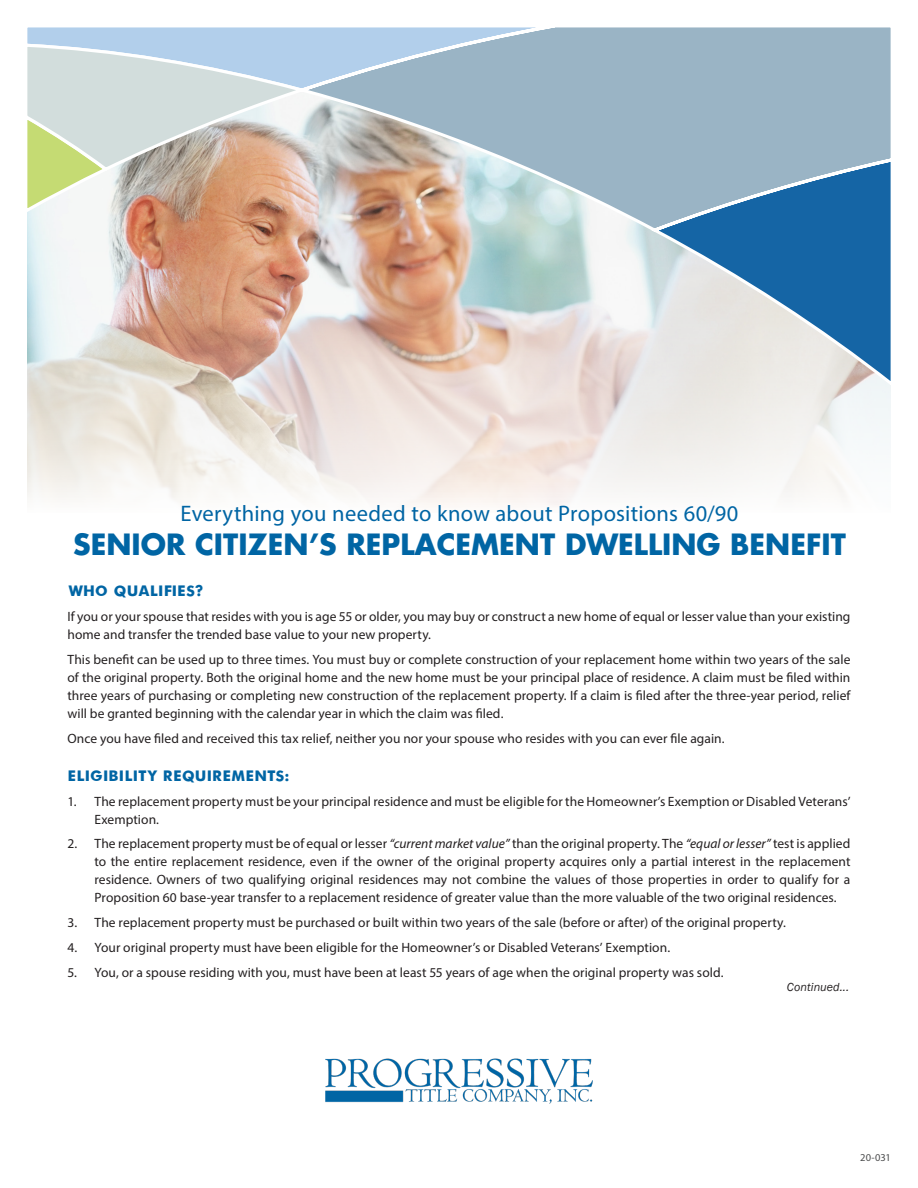
<style>
.page{position:relative;width:918px;height:1188px;background:#fff}
.page>*{position:absolute;margin:0;border:0;box-sizing:border-box;transform-origin:0 0}
.t1{font:700 28.5px "Futura Std";color:#0065a4}
.t2{font:22.5px "Myriad Pro";letter-spacing:.015em;color:#0065a4}
.Paragraph_Style_2{font:700 16.5px "Futura";letter-spacing:.015em;color:#0065a4}
.Paragraph_Style_2-2{font:13.5px/18px "Myriad Pro";letter-spacing:.005em;color:#231f20}
.Paragraph_Style_1{font:italic 12px "Franklin Gothic";letter-spacing:.01em;color:#231f20}
.t3{font:10.5px "Myriad Pro";color:#4b4c4d}
.s1{font-style:italic}
</style>
<div class="page">
<img style="left:27px;top:389px;width:864px;height:116px">
<svg style="left:27px;top:27px;width:864px;height:362px;background:#b3b9be"></svg>
<svg style="left:27px;top:27px;width:527px;height:188px;background:#c1c6c5"></svg>
<img style="left:325px;top:1058px;width:268px;height:46px">
<p class="t2" style="left:181px;top:499px;width:559px">Everything you needed to know about Propositions 60/90</p>
<p class="t1" style="left:73px;top:525px;width:774px">SENIOR CITIZEN’S REPLACEMENT DWELLING BENEFIT</p>
<p class="Paragraph_Style_2" style="left:68px;top:583px;width:138px">WHO QUALIFIES?</p>
<p class="Paragraph_Style_2-2" style="left:68px;top:607px;width:784px">If you or your spouse that resides with you is age 55 or older, you may buy or construct a new home of equal or lesser value than your existing home and transfer the trended base value to your new property.</p>
<p class="Paragraph_Style_2-2" style="left:68px;top:650px;width:785px;text-align:justify">This benefit can be used up to three times. You must buy or complete construction of your replacement home within two years of the sale of the original property. Both the original home and the new home must be your principal place of residence. A claim must be filed within three years of purchasing or completing new construction of the replacement property. If a claim is filed after the three-year period, relief will be granted beginning with the calendar year in which the claim was filed.</p>
<p class="Paragraph_Style_2-2" style="left:68px;top:729px;width:659px">Once you have filed and received this tax relief, neither you nor your spouse who resides with you can ever file again.</p>
<p class="Paragraph_Style_2" style="left:68px;top:768px;width:223px">ELIGIBILITY REQUIREMENTS:</p>
<p class="Paragraph_Style_2-2" style="left:94px;top:792px;width:758px;text-indent:-27px">1. The replacement property must be your principal residence and must be eligible for the Homeowner’s Exemption or Disabled Veterans’<br>Exemption.</p>
<p class="Paragraph_Style_2-2" style="left:94px;top:835px;width:758px;text-align:justify;text-indent:-27px">2. The replacement property must be of equal or lesser <span class="s1">“current market value”</span> than the original property. The <span class="s1">“equal or lesser”</span> test is applied to the entire replacement residence, even if the owner of the original property acquires only a partial interest in the replacement residence. Owners of two qualifying original residences may not combine the values of those properties in order to qualify for a Proposition 60 base-year transfer to a replacement residence of greater value than the more valuable of the two original residences.</p>
<p class="Paragraph_Style_2-2" style="left:68px;top:913px;width:720px">3. The replacement property must be purchased or built within two years of the sale (before or after) of the original property.</p>
<p class="Paragraph_Style_2-2" style="left:68px;top:938px;width:604px">4. Your original property must have been eligible for the Homeowner’s or Disabled Veterans’ Exemption.</p>
<p class="Paragraph_Style_2-2" style="left:68px;top:963px;width:658px">5. You, or a spouse residing with you, must have been at least 55 years of age when the original property was sold.</p>
<p class="Paragraph_Style_1" style="left:787px;top:979px;width:64px">Continued...</p>
<p class="t3" style="left:860px;top:1151px;width:32px">20-031</p>
</div>
